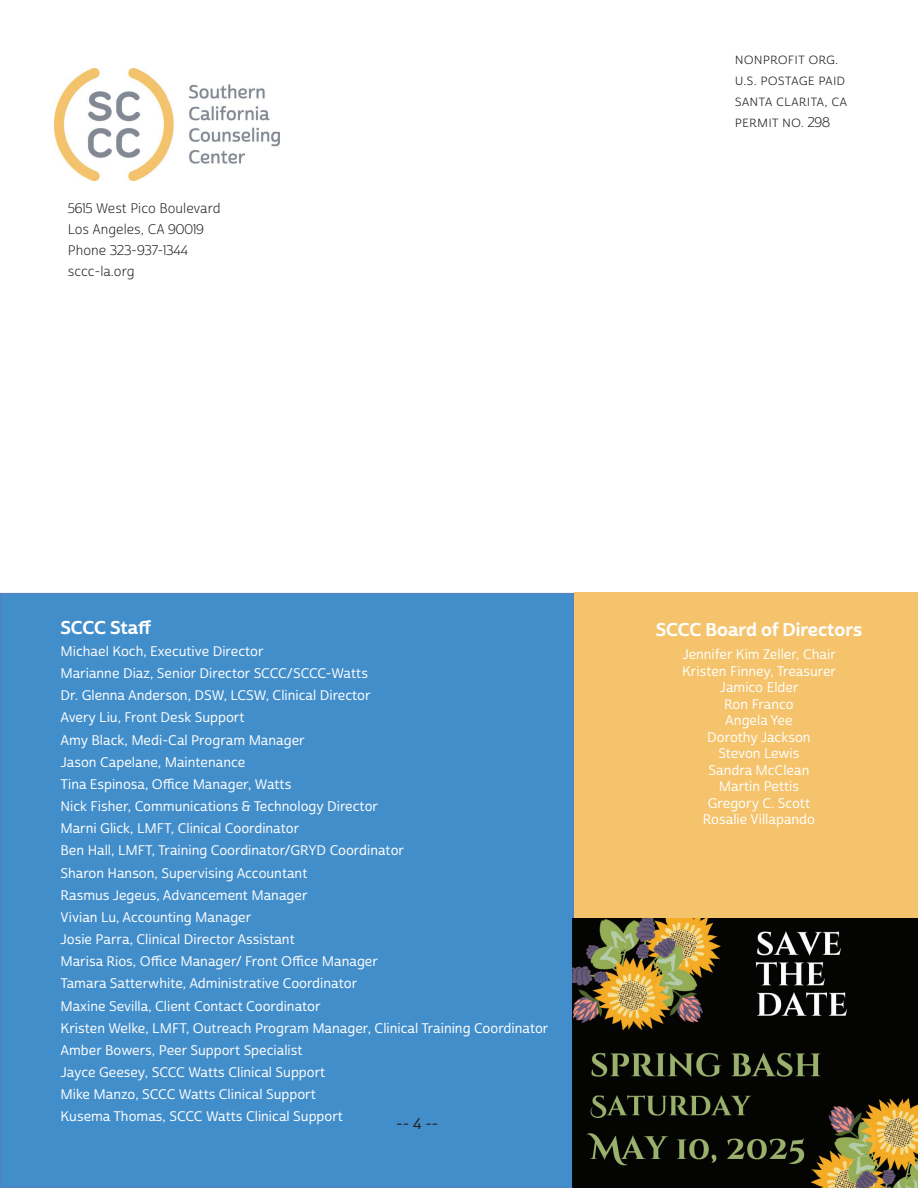
<style>
.page{position:relative;width:918px;height:1188px;background:#fff}
.page>*{position:absolute;margin:0;border:0;box-sizing:border-box;transform-origin:0 0}
.t1{font:18px "Cabrito Sans Nor Bol";color:#fff}
.t2{font:15px "Cabrito Sans Nor Med";color:#231f20}
.t3{font:13.5px/22.2px "Cabrito Sans Nor Med";color:#fff}
.t4{font:13.5px/21px "Cabrito Sans Nor Boo";color:#231f20}
</style>
<div class="page">
<div style="left:0;top:593px;width:574px;height:595px;background:#428ecb"></div>
<div style="left:575px;top:593px;width:343px;height:595px;background:#f4c36b"></div>
<img style="left:54px;top:68px;width:226px;height:112px">
<img style="left:572px;top:918px;width:346px;height:270px">
<img style="left:572px;top:918px;width:1px;height:268px">
<p class="t4" style="left:68px;top:198px;width:154px">5615 West Pico Boulevard<br>Los Angeles, CA 90019<br>Phone 323-937-1344 sccc-la.org</p>
<p class="t4" style="left:735px;top:49px;width:114px">NONPROFIT ORG.<br>U.S. POSTAGE PAID<br>SANTA CLARITA, CA<br>PERMIT NO. 298</p>
<h1 class="t1" style="left:60px;top:616px;width:92px">SCCC Staff</h1>
<p class="t3" style="left:60px;top:640px;width:489px">Michael Koch, Executive Director<br>Marianne Diaz, Senior Director SCCC/SCCC-Watts<br>Dr. Glenna Anderson, DSW, LCSW, Clinical Director<br>Avery Liu, Front Desk Support<br>Amy Black, Medi-Cal Program Manager<br>Jason Capelane, Maintenance<br>Tina Espinosa, Office Manager, Watts<br>Nick Fisher, Communications &amp; Technology Director<br>Marni Glick, LMFT, Clinical Coordinator<br>Ben Hall, LMFT, Training Coordinator/GRYD Coordinator<br>Sharon Hanson, Supervising Accountant<br>Rasmus Jegeus, Advancement Manager<br>Vivian Lu, Accounting Manager<br>Josie Parra, Clinical Director Assistant<br>Marisa Rios, Office Manager/ Front Office Manager<br>Tamara Satterwhite, Administrative Coordinator<br>Maxine Sevilla, Client Contact Coordinator<br>Kristen Welke, LMFT, Outreach Program Manager, Clinical Training Coordinator Amber Bowers, Peer Support Specialist<br>Jayce Geesey, SCCC Watts Clinical Support<br>Mike Manzo, SCCC Watts Clinical Support<br>Kusema Thomas, SCCC Watts Clinical Support</p>
<p class="t2" style="left:396px;top:1115px;width:44px">-- 4 --</p>
<h1 class="t1" style="left:656px;top:618px;width:208px">SCCC Board of Directors</h1>
<p class="t3" style="left:682px;top:646px;width:155px;line-height:16.5px;text-align:center">Jennifer Kim Zeller, Chair<br>Kristen Finney, Treasurer<br>Jamico Elder<br>Ron Franco<br>Angela Yee<br>Dorothy Jackson<br>Stevon Lewis<br>Sandra McClean<br>Martin Pettis<br>Gregory C. Scott<br>Rosalie Villapando</p>
</div>
